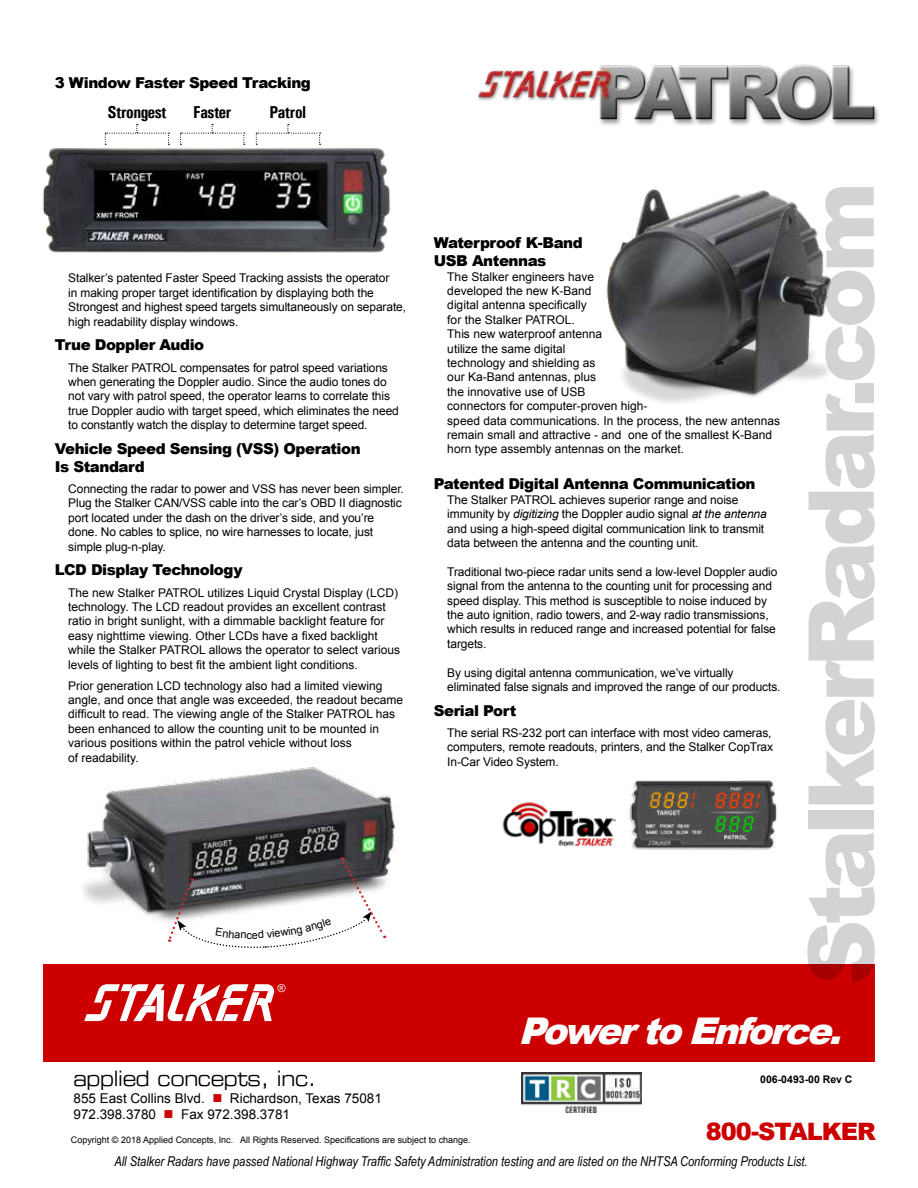
<style>
.page{position:relative;width:918px;height:1188px;background:#fff}
.page>*{position:absolute;margin:0;border:0;box-sizing:border-box;transform-origin:0 0}
.t1{font:900 91.05px "Arial";letter-spacing:-.06em;color:#d1d3d4}
.t2{font:italic 900 36.75px "Arial";color:#fff}
.t3{font:900 24px "Arial";letter-spacing:-.04em;color:#c00}
.t4{font:21px "Eurostile Extended Two";letter-spacing:-.02em;color:#000;scale:.84 1}
.t5{font:700 17.25px "Univers Condensed";letter-spacing:-.03em;color:#000}
.t6{font:900 15px/18px "Arial";letter-spacing:-.03em;color:#000}
.t7{font:italic 13.5px "Arial Narrow";color:#000}
.t8{font:13.5px/16.2px "Arial";color:#000}
.t9{font:12px/14.4px "Arial";letter-spacing:-.01em;color:#000}
.t10{font:10.95px "Arial";color:#000}
.t11{font:700 10.5px "Arial";color:#000}
.t12{font:9px "Arial";color:#000}
.s1{color:#c00}
.s2{font-style:italic}
</style>
<div class="page">
<div style="left:43px;top:964px;width:832px;height:98px;background:#c00"></div>
<svg style="left:84px;top:984px;width:202px;height:37px"></svg>
<img style="left:42px;top:148px;width:349px;height:105px">
<svg style="left:105px;top:124px;width:65px;height:21px"></svg>
<svg style="left:180px;top:124px;width:65px;height:21px"></svg>
<svg style="left:256px;top:124px;width:65px;height:21px"></svg>
<img style="left:521px;top:1073px;width:121px;height:40px">
<img style="left:477px;top:64px;width:402px;height:62px">
<img style="left:606px;top:188px;width:225px;height:215px">
<img style="left:82px;top:767px;width:315px;height:154px">
<img style="left:629px;top:780px;width:148px;height:70px">
<img style="left:502px;top:802px;width:114px;height:45px">
<svg style="left:167px;top:857px;width:219px;height:91px"></svg>
<p class="t6" style="left:55px;top:74px;width:258px">3 Window Faster Speed Tracking</p>
<h3 class="t5" style="left:107px;top:101px;width:61px">Strongest</h3>
<h3 class="t5" style="left:193px;top:101px;width:40px">Faster</h3>
<h3 class="t5" style="left:269px;top:101px;width:38px">Patrol</h3>
<p class="t9" style="left:68px;top:271px;width:339px">Stalker’s patented Faster Speed Tracking assists the operator<br>in making proper target identification by displaying both the Strongest and highest speed targets simultaneously on separate, high readability display windows.</p>
<p class="t6" style="left:55px;top:336px;width:151px">True Doppler Audio</p>
<p class="t9" style="left:68px;top:360px;width:332px">The Stalker PATROL compensates for patrol speed variations when generating the Doppler audio. Since the audio tones do not vary with patrol speed, the operator learns to correlate this true Doppler audio with target speed, which eliminates the need to constantly watch the display to determine target speed.</p>
<p class="t6" style="left:55px;top:439px;width:307px">Vehicle Speed Sensing (VSS) Operation<br>Is Standard</p>
<p class="t9" style="left:68px;top:482px;width:337px">Connecting the radar to power and VSS has never been simpler.<br>Plug the Stalker CAN/VSS cable into the car’s OBD II diagnostic port located under the dash on the driver’s side, and you’re done. No cables to splice, no wire harnesses to locate, just simple plug-n-play.</p>
<p class="t6" style="left:55px;top:561px;width:189px">LCD Display Technology</p>
<p class="t9" style="left:68px;top:585px;width:333px">The new Stalker PATROL utilizes Liquid Crystal Display (LCD) technology. The LCD readout provides an excellent contrast ratio in bright sunlight, with a dimmable backlight feature for easy nighttime viewing. Other LCDs have a fixed backlight while the Stalker PATROL allows the operator to select various levels of lighting to best fit the ambient light conditions.</p>
<p class="t9" style="left:68px;top:678px;width:336px">Prior generation LCD technology also had a limited viewing angle, and once that angle was exceeded, the readout became difficult to read. The viewing angle of the Stalker PATROL has been enhanced to allow the counting unit to be mounted in various positions within the patrol vehicle without loss<br>of readability.</p>
<p class="t10" style="left:246px;top:928px;width:7px">c</p>
<h3 class="t4" style="left:74px;top:1064px;width:290px">applied concepts, inc.</h3>
<p class="t8" style="left:74px;top:1090px;width:310px">855 East Collins Blvd. <span class="s1">■</span> Richardson, Texas 75081<br>972.398.3780 <span class="s1">■</span> Fax 972.398.3781</p>
<p class="t6" style="left:434px;top:233px;width:151px">Waterproof K-Band<br>USB Antennas</p>
<p class="t9" style="left:447px;top:269px;width:334px">The Stalker engineers have<br>developed the new K-Band<br>digital antenna specifically<br>for the Stalker PATROL.<br>This new waterproof antenna<br>utilize the same digital<br>technology and shielding as<br>our Ka-Band antennas, plus<br>the innovative use of USB<br>connectors for computer-proven high-<br>speed data communications. In the process, the new antennas remain small and attractive - and one of the smallest K-Band horn type assembly antennas on the market.</p>
<p class="t6" style="left:434px;top:474px;width:323px">Patented Digital Antenna Communication</p>
<p class="t9" style="left:447px;top:492px;width:321px">The Stalker PATROL achieves superior range and noise immunity by <span class="s2">digitizing</span> the Doppler audio signal <span class="s2">at the antenna </span>and using a high-speed digital communication link to transmit data between the antenna and the counting unit.</p>
<p class="t9" style="left:447px;top:564px;width:332px">Traditional two-piece radar units send a low-level Doppler audio signal from the antenna to the counting unit for processing and speed display. This method is susceptible to noise induced by the auto ignition, radio towers, and 2-way radio transmissions, which results in reduced range and increased potential for false targets.</p>
<p class="t9" style="left:447px;top:665px;width:335px">By using digital antenna communication, we’ve virtually eliminated false signals and improved the range of our products.</p>
<p class="t6" style="left:434px;top:701px;width:84px">Serial Port</p>
<p class="t9" style="left:447px;top:726px;width:327px">The serial RS-232 port can interface with most video cameras, computers, remote readouts, printers, and the Stalker CopTrax<br>In-Car Video System.</p>
<h1 class="t1" style="left:775px;top:985px;width:805px;rotate:-90deg">StalkerRadar.com</h1>
<h2 class="t2" style="left:518px;top:1004px;width:338px">PowertoEnforce.</h2>
<p class="t11" style="left:760px;top:1072px;width:94px">006-0493-00 Rev C</p>
<p class="t12" style="left:71px;top:1134px;width:401px">Copyright © 2018 Applied Concepts, Inc. All Rights Reserved. Specifications are subject to change.</p>
<h3 class="t3" style="left:706px;top:1114px;width:172px">800-STALKER</h3>
<p class="t7" style="left:114px;top:1152px;width:695px">All Stalker Radars have passed National Highway Traffic Safety Administration testing and are listed on the NHTSA Conforming Products List.</p>
</div>
